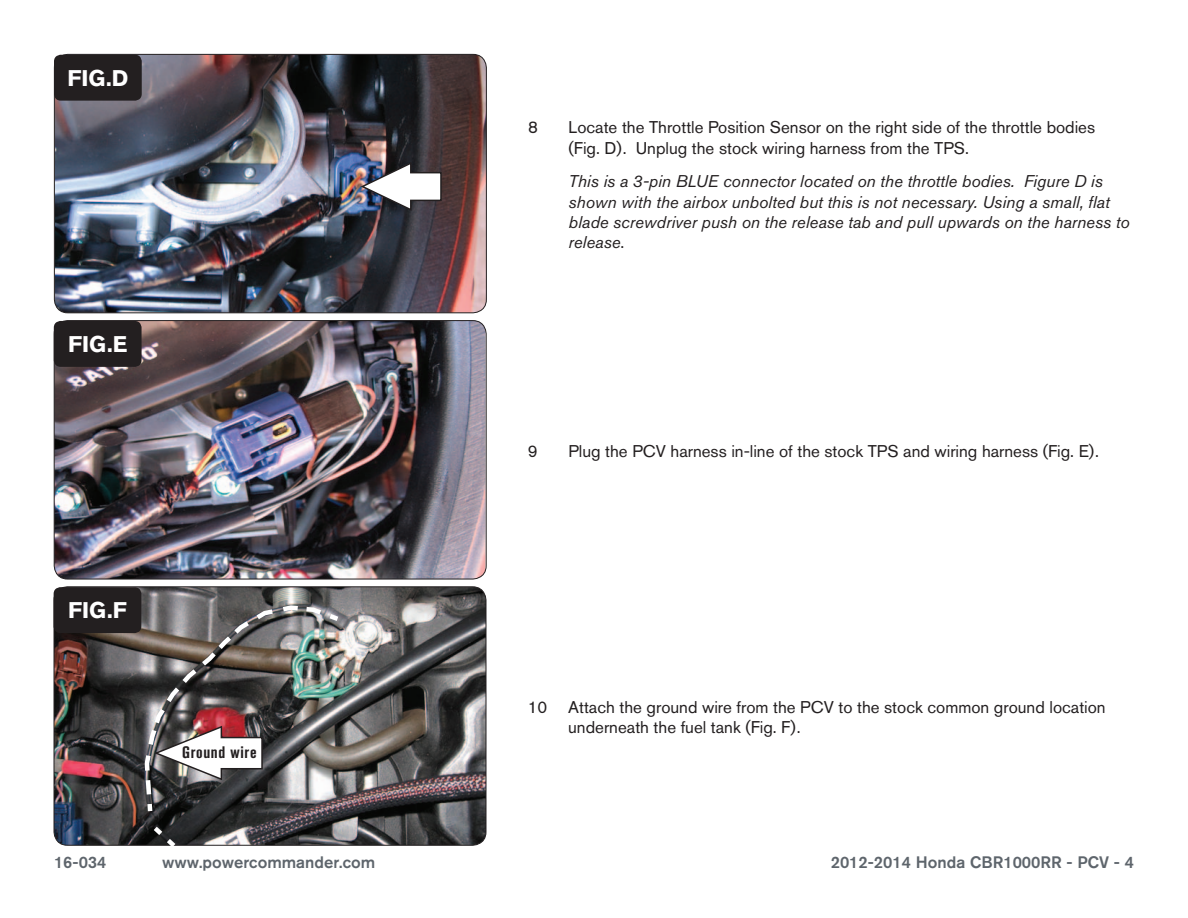
<style>
.page{position:relative;width:1188px;height:918px;background:#fff}
.page>*{position:absolute;margin:0;border:0;box-sizing:border-box;transform-origin:0 0}
.t1{font:700 22.5px "Akzidenz Grotesk BQ";color:#fff}
.Bodycopy{font:16.8px/20.2px "Akzidenz Grotesk BQ";color:#231f20}
.Bodycopy-2{font:italic 16.8px/20.2px "Akzidenz Grotesk BQ";color:#231f20}
.t2{font:500 16.5px "Akzidenz Grotesk BQ";color:#5e656c}
.Callouts{font:700 condensed 16.5px "Akzidenz Grotesk BQ";letter-spacing:.04em;color:#231f20}
.s1{font-style:normal}
</style>
<div class="page">
<img style="left:55px;top:54px;width:431px;height:259px">
<div style="left:54px;top:54px;width:433px;height:259px;border:1px solid #231f20;border-radius:14px"></div>
<div style="left:54px;top:55px;width:88px;height:46px;background:#231f20;border-radius:7px"></div>
<img style="left:359px;top:161px;width:83px;height:51px">
<img style="left:54px;top:587px;width:432px;height:258px">
<div style="left:54px;top:586px;width:432px;height:260px;border:1px solid #231f20;border-radius:14px"></div>
<div style="left:54px;top:587px;width:87px;height:46px;background:#231f20;border-radius:7px"></div>
<img style="left:54px;top:321px;width:431px;height:258px">
<div style="left:54px;top:320px;width:433px;height:259px;border:1px solid #231f20;border-radius:14px"></div>
<div style="left:54px;top:321px;width:88px;height:46px;background:#231f20;border-radius:7px"></div>
<img style="left:142px;top:603px;width:201px;height:213px">
<svg style="left:149px;top:822px;width:31px;height:24px"></svg>
<p class="t1" style="left:67px;top:65px;width:62px">FIG.D</p>
<p class="t1" style="left:68px;top:331px;width:61px">FIG.E</p>
<p class="t1" style="left:68px;top:598px;width:60px">FIG.F</p>
<p class="Callouts" style="left:182px;top:743px;width:76px">Ground wire</p>
<p class="Bodycopy" style="left:528px;top:117px;width:11px">8</p>
<p class="Bodycopy" style="left:569px;top:117px;width:528px">Locate the Throttle Position Sensor on the right side of the throttle bodies (Fig. D). Unplug the stock wiring harness from the TPS.</p>
<p class="Bodycopy-2" style="left:569px;top:171px;width:563px">This is a 3-pin BLUE connector located on the throttle bodies. Figure D is shown with the airbox unbolted but this is not necessary. Using a small, flat blade screwdriver push on the release tab and pull upwards on the harness to release<span class="s1">.</span></p>
<p class="Bodycopy" style="left:528px;top:441px;width:11px">9</p>
<p class="Bodycopy" style="left:568px;top:441px;width:532px">Plug the PCV harness in-line of the stock TPS and wiring harness (Fig. E).</p>
<p class="Bodycopy" style="left:568px;top:697px;width:539px;text-indent:-40px">10 Attach the ground wire from the PCV to the stock common ground location underneath the fuel tank (Fig. F).</p>
<p class="t2" style="left:54px;top:852px;width:54px">16-034</p>
<p class="t2" style="left:162px;top:852px;width:215px">www.powercommander.com</p>
<p class="t2" style="left:831px;top:852px;width:305px">2012-2014 Honda CBR1000RR - PCV - 4</p>
</div>
